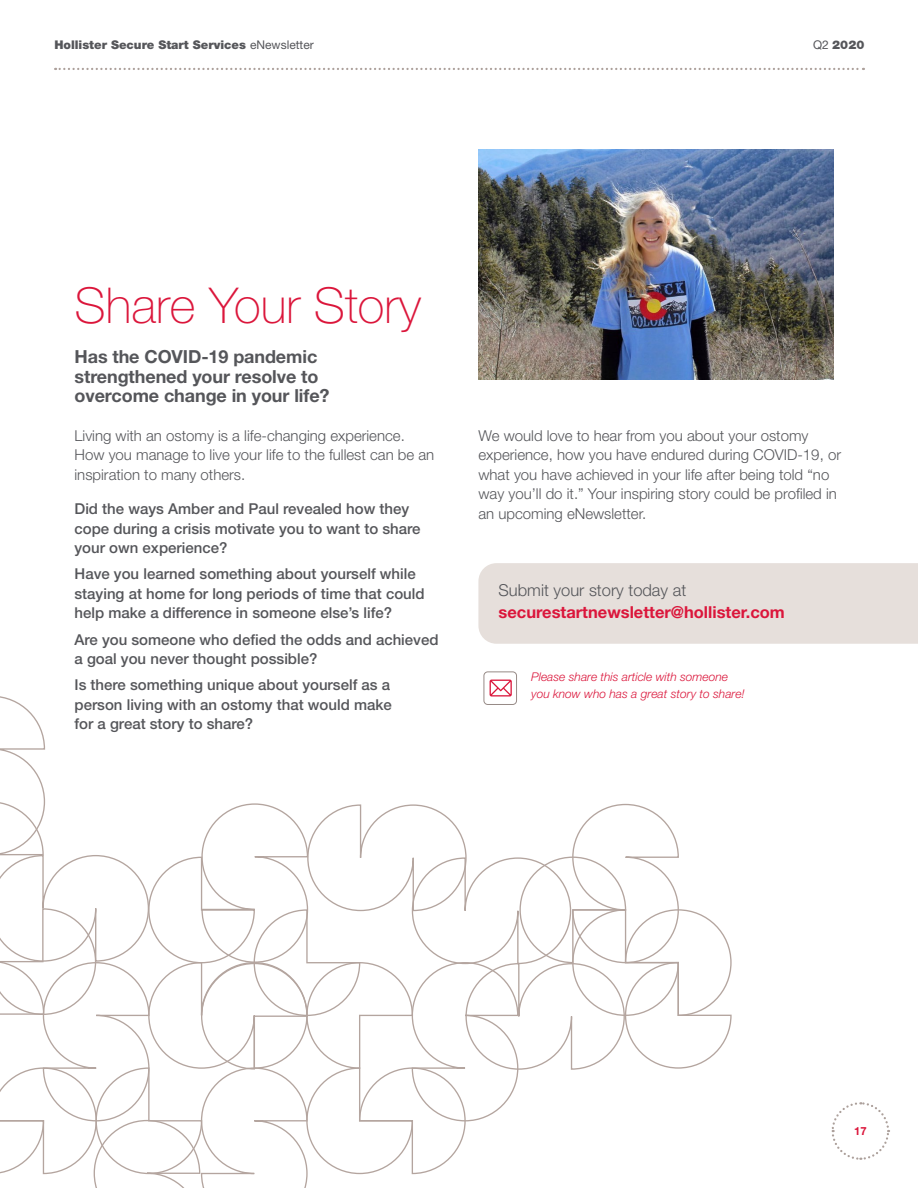
<style>
.page{position:relative;width:918px;height:1188px;background:#fff}
.page>*{position:absolute;margin:0;border:0;box-sizing:border-box;transform-origin:0 0}
.Headers_45pt_Helv_Th{font:100 49.5px "Helvetica Neue LT Std";color:#db163b}
.Headers_45pt_Helv_Th-2{font:700 18px/19.5px "Helvetica Neue LT Std";letter-spacing:-.005em;color:#55565a}
.Body_Copy_10_13_Helv{font:700 16.5px/22.5px "Helvetica Neue LT Std";color:#db163b}
.Body_Copy_10_13_Helv-2{font:500 15px/19.5px "Helvetica Neue LT Std";color:#55565a}
.Body_Copy_10_13_Helv-3{font:300 15px/19.5px "Helvetica Neue LT Std";color:#55565a}
.Body_Copy_10_13_Helv-4{font:italic 300 12px/16.5px "Helvetica Neue LT Std";color:#db163b}
.t1{font:900 12px "Helvetica Neue LT Std";color:#55565a}
.t2{font:700 11.25px "Helvetica Neue LT Std";color:#db163b}
.s1{font-weight:400}
.s2{font-weight:300;color:#55565a}
</style>
<div class="page">
<svg style="left:831px;top:1102px;width:59px;height:58px"></svg>
<svg style="left:55px;top:68px;width:809px;height:2px"></svg>
<img style="left:479px;top:150px;width:355px;height:230px">
<div style="left:478px;top:563px;width:440px;height:81px;background:#e6dfdb"></div>
<div style="left:484px;top:671px;width:33px;height:34px;border:1px solid #978b87;border-radius:4px"></div>
<svg style="left:0;top:680px;width:732px;height:508px"></svg>
<p class="t1" style="left:54px;top:38px;width:261px">Hollister Secure Start Services <span class="s1">eNewsletter</span></p>
<p class="t1" style="left:813px;top:38px;width:53px"><span class="s1">Q2</span> 2020</p>
<p class="Headers_45pt_Helv_Th" style="left:75px;top:277px;width:348px">Share Your Story</p>
<p class="Headers_45pt_Helv_Th-2" style="left:75px;top:346px;width:257px">Has the COVID-19 pandemic strengthened your resolve to overcome change in your life?</p>
<p class="Body_Copy_10_13_Helv-3" style="left:75px;top:426px;width:361px">Living with an ostomy is a life-changing experience.<br>How you manage to live your life to the fullest can be an inspiration to many others.</p>
<p class="Body_Copy_10_13_Helv-3" style="left:478px;top:426px;width:364px">We would love to hear from you about your ostomy experience, how you have endured during COVID-19, or what you have achieved in your life after being told “no way you’ll do it.” Your inspiring story could be profiled in an upcoming eNewsletter.</p>
<p class="Body_Copy_10_13_Helv-2" style="left:75px;top:499px;width:347px">Did the ways Amber and Paul revealed how they cope during a crisis motivate you to want to share your own experience?</p>
<p class="Body_Copy_10_13_Helv-2" style="left:75px;top:564px;width:352px">Have you learned something about yourself while staying at home for long periods of time that could help make a difference in someone else’s life?</p>
<p class="Body_Copy_10_13_Helv-2" style="left:75px;top:629px;width:366px">Are you someone who defied the odds and achieved a goal you never thought possible?</p>
<p class="Body_Copy_10_13_Helv-2" style="left:75px;top:675px;width:319px;text-align:justify">Is there something unique about yourself as a person living with an ostomy that would make for a great story to share?</p>
<p class="Body_Copy_10_13_Helv" style="left:499px;top:578px;width:288px"><span class="s2">Submit your story today at </span>securestartnewsletter@hollister.com</p>
<p class="Body_Copy_10_13_Helv-4" style="left:531px;top:669px;width:215px">Please share this article with someone you know who has a great story to share!</p>
<p class="t2" style="left:854px;top:1124px;width:14px">17</p>
</div>
